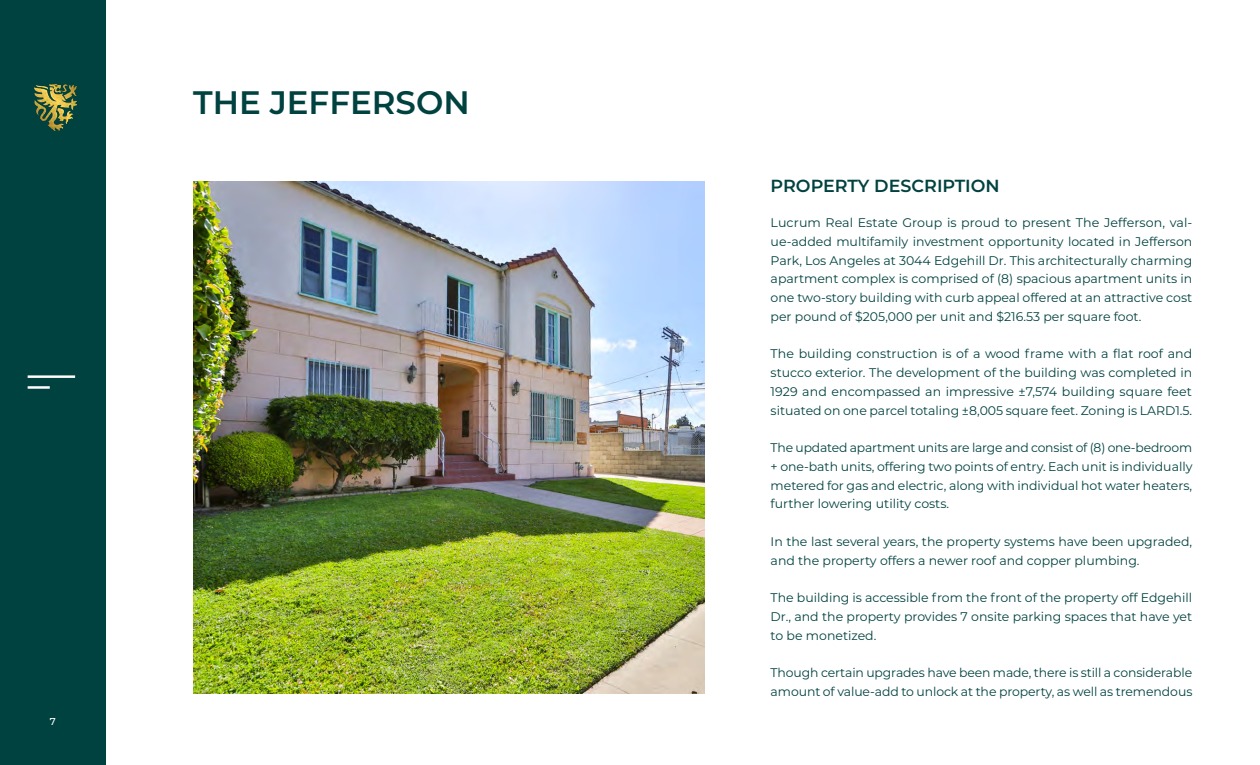
<style>
.page{position:relative;width:1260px;height:765px;background:#fff}
.page>*{position:absolute;margin:0;border:0;box-sizing:border-box;transform-origin:0 0}
.t1{font:600 32.5px "Montserrat";color:#004240}
.t2{font:600 17.5px "Montserrat";color:#004240}
.t3{font:12.5px/18.8px "Montserrat";color:#004240;text-align:justify}
.t4{font:500 10px "Montserrat";color:#fff}
</style>
<div class="page">
<img style="left:193px;top:181px;width:511px;height:512px">
<div style="left:0;top:0;width:106px;height:765px;background:#004240"></div>
<hr style="left:28px;top:375px;width:47px;height:3px;background:#fff">
<hr style="left:28px;top:386px;width:22px;height:3px;background:#fff">
<img style="left:34px;top:84px;width:42px;height:48px">
<p class="t1" style="left:193px;top:79px;width:278px">THE JEFFERSON</p>
<p class="t4" style="left:50px;top:714px;width:7px">7</p>
<p class="t2" style="left:771px;top:174px;width:231px">PROPERTY DESCRIPTION</p>
<p class="t3" style="left:771px;top:213px;width:423px">Lucrum Real Estate Group is proud to present The Jefferson, val&shy;ue-added multifamily investment opportunity located in Jefferson Park, Los Angeles at 3044 Edgehill Dr. This architecturally charming apartment complex is comprised of (8) spacious apartment units in one two-story building with curb appeal offered at an attractive cost per pound of $205,000 per unit and $216.53 per square foot.</p>
<p class="t3" style="left:771px;top:344px;width:423px">The building construction is of a wood frame with a flat roof and stucco exterior. The development of the building was completed in 1929 and encompassed an impressive ±7,574 building square feet situated on one parcel totaling ±8,005 square feet. Zoning is LARD1.5.</p>
<p class="t3" style="left:771px;top:438px;width:423px">The updated apartment units are large and consist of (8) one-bedroom + one-bath units, offering two points of entry. Each unit is individually metered for gas and electric, along with individual hot water heaters, further lowering utility costs.</p>
<p class="t3" style="left:771px;top:532px;width:423px">In the last several years, the property systems have been upgraded, and the property offers a newer roof and copper plumbing.</p>
<p class="t3" style="left:771px;top:588px;width:423px">The building is accessible from the front of the property off Edgehill Dr., and the property provides 7 onsite parking spaces that have yet to be monetized.</p>
<p class="t3" style="left:771px;top:663px;width:423px">Though certain upgrades have been made, there is still a considerable amount of value-add to unlock at the property, as well as tremendous</p>
</div>
